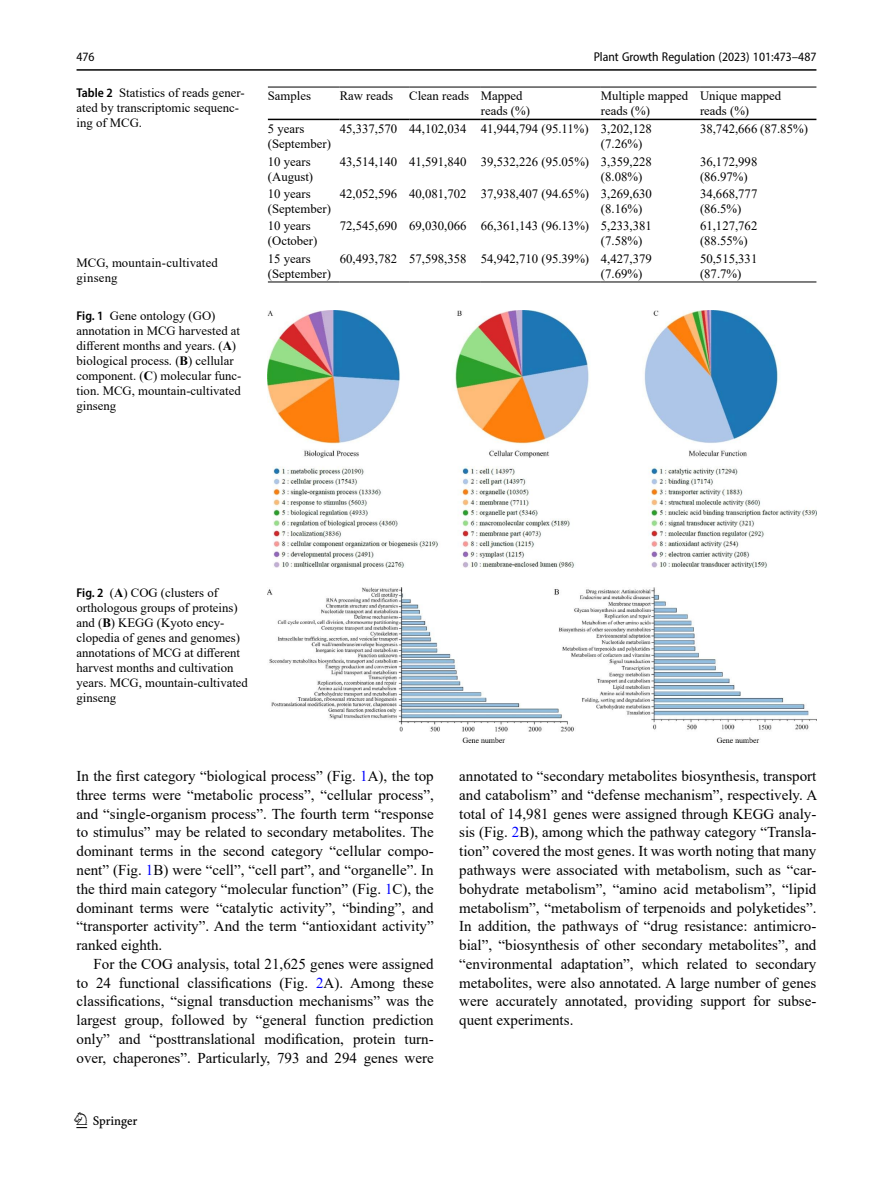
<style>
.page{position:relative;width:893px;height:1187px;background:#fff}
.page>*{position:absolute;margin:0;border:0;box-sizing:border-box;transform-origin:0 0}
.t1{font:22.5px "Springnew";color:#000}
.Body_Text_Indent{font:15px/18.8px "Times New Roman";color:#000;text-align:justify}
.Figure_Caption_Side{font:12.75px/15px "Times New Roman";color:#000}
.Table_Body_Tab2_Deci{font:12.75px "Times New Roman";color:#000}
.Table_Body{font:12.75px "Times New Roman";color:#000}
.Table_Head{font:12.75px "Times New Roman";color:#000}
.Table_Caption_Side{font:12.75px/15px "Times New Roman";color:#000}
.t2{font:semi-condensed 12.75px "Myriad Pro";color:#000}
.Table_Footnote_Side{font:12.75px/15px "Times New Roman";letter-spacing:.01em;color:#000}
.s1{font-family:"Myriad Pro";font-weight:600;font-stretch:semi-condensed}
.s2{font-weight:700}
.s3{color:#00f}
</style>
<div class="page">
<hr style="left:77px;top:69px;width:739px;height:2px;background:#000">
<img style="left:268px;top:587px;width:548px;height:155px">
<img style="left:268px;top:311px;width:548px;height:256px">
<hr style="left:268px;top:119px;width:72px;height:1px;background:#000">
<hr style="left:340px;top:87px;width:69px;height:1px;background:#000">
<hr style="left:340px;top:119px;width:69px;height:1px;background:#000">
<hr style="left:409px;top:87px;width:72px;height:1px;background:#000">
<hr style="left:409px;top:119px;width:72px;height:1px;background:#000">
<hr style="left:481px;top:87px;width:120px;height:1px;background:#000">
<hr style="left:481px;top:119px;width:120px;height:1px;background:#000">
<hr style="left:601px;top:87px;width:99px;height:1px;background:#000">
<hr style="left:601px;top:119px;width:99px;height:1px;background:#000">
<hr style="left:700px;top:87px;width:116px;height:1px;background:#000">
<hr style="left:700px;top:119px;width:116px;height:1px;background:#000">
<hr style="left:340px;top:281px;width:69px;height:1px;background:#000">
<hr style="left:409px;top:281px;width:72px;height:1px;background:#000">
<hr style="left:481px;top:281px;width:120px;height:1px;background:#000">
<hr style="left:601px;top:281px;width:99px;height:1px;background:#000">
<hr style="left:700px;top:281px;width:116px;height:1px;background:#000">
<hr style="left:268px;top:281px;width:72px;height:1px;background:#000">
<hr style="left:268px;top:87px;width:72px;height:1px;background:#000">
<p class="t2" style="left:77px;top:49px;width:20px">476</p>
<p class="t2" style="left:594px;top:49px;width:224px">Plant Growth Regulation (2023) 101:473–487</p>
<p class="Table_Caption_Side" style="left:77px;top:84px;width:170px"><span class="s1">Table 2</span> Statistics of reads gener&shy;ated by transcriptomic sequenc&shy;ing of MCG.</p>
<p class="Table_Head" style="left:268px;top:87px;width:45px">Samples</p>
<p class="Table_Head" style="left:340px;top:87px;width:55px">Raw reads</p>
<p class="Table_Head" style="left:409px;top:87px;width:61px">Clean reads</p>
<p class="Table_Head" style="left:481px;top:87px;width:43px">Mapped</p>
<p class="Table_Head" style="left:481px;top:102px;width:51px">reads (%)</p>
<p class="Table_Head" style="left:601px;top:87px;width:89px">Multiple mapped</p>
<p class="Table_Head" style="left:601px;top:102px;width:51px">reads (%)</p>
<p class="Table_Head" style="left:700px;top:87px;width:83px">Unique mapped</p>
<p class="Table_Head" style="left:700px;top:102px;width:51px">reads (%)</p>
<p class="Table_Body" style="left:268px;top:120px;width:38px">5 years</p>
<p class="Table_Body" style="left:268px;top:135px;width:65px">(September)</p>
<p class="Table_Body_Tab2_Deci" style="left:340px;top:120px;width:59px">45,337,570</p>
<p class="Table_Body_Tab2_Deci" style="left:409px;top:120px;width:59px">44,102,034</p>
<p class="Table_Body_Tab2_Deci" style="left:481px;top:120px;width:109px">41,944,794 (95.11%)</p>
<p class="Table_Body_Tab2_Deci" style="left:601px;top:120px;width:52px">3,202,128</p>
<p class="Table_Body_Tab2_Deci" style="left:601px;top:135px;width:43px">(7.26%)</p>
<p class="Table_Body" style="left:700px;top:120px;width:109px">38,742,666 (87.85%)</p>
<p class="Table_Body" style="left:268px;top:152px;width:44px">10 years</p>
<p class="Table_Body" style="left:268px;top:167px;width:47px">(August)</p>
<p class="Table_Body_Tab2_Deci" style="left:340px;top:152px;width:59px">43,514,140</p>
<p class="Table_Body_Tab2_Deci" style="left:409px;top:152px;width:59px">41,591,840</p>
<p class="Table_Body_Tab2_Deci" style="left:481px;top:152px;width:110px">39,532,226 (95.05%)</p>
<p class="Table_Body_Tab2_Deci" style="left:601px;top:152px;width:52px">3,359,228</p>
<p class="Table_Body_Tab2_Deci" style="left:601px;top:167px;width:43px">(8.08%)</p>
<p class="Table_Body" style="left:700px;top:152px;width:59px">36,172,998</p>
<p class="Table_Body" style="left:700px;top:167px;width:49px">(86.97%)</p>
<p class="Table_Body" style="left:268px;top:185px;width:44px">10 years</p>
<p class="Table_Body" style="left:268px;top:200px;width:65px">(September)</p>
<p class="Table_Body_Tab2_Deci" style="left:340px;top:185px;width:59px">42,052,596</p>
<p class="Table_Body_Tab2_Deci" style="left:409px;top:185px;width:59px">40,081,702</p>
<p class="Table_Body_Tab2_Deci" style="left:481px;top:185px;width:110px">37,938,407 (94.65%)</p>
<p class="Table_Body_Tab2_Deci" style="left:601px;top:185px;width:52px">3,269,630</p>
<p class="Table_Body_Tab2_Deci" style="left:601px;top:200px;width:43px">(8.16%)</p>
<p class="Table_Body" style="left:700px;top:185px;width:59px">34,668,777</p>
<p class="Table_Body" style="left:700px;top:200px;width:43px">(86.5%)</p>
<p class="Table_Body" style="left:268px;top:217px;width:44px">10 years</p>
<p class="Table_Body" style="left:268px;top:232px;width:51px">(October)</p>
<p class="Table_Body_Tab2_Deci" style="left:340px;top:217px;width:59px">72,545,690</p>
<p class="Table_Body_Tab2_Deci" style="left:409px;top:217px;width:59px">69,030,066</p>
<p class="Table_Body_Tab2_Deci" style="left:481px;top:217px;width:110px">66,361,143 (96.13%)</p>
<p class="Table_Body_Tab2_Deci" style="left:601px;top:217px;width:52px">5,233,381</p>
<p class="Table_Body_Tab2_Deci" style="left:601px;top:232px;width:43px">(7.58%)</p>
<p class="Table_Body" style="left:700px;top:217px;width:59px">61,127,762</p>
<p class="Table_Body" style="left:700px;top:232px;width:49px">(88.55%)</p>
<p class="Table_Footnote_Side" style="left:77px;top:255px;width:143px">MCG, mountain-cultivated ginseng</p>
<p class="Table_Body" style="left:268px;top:249px;width:44px">15 years</p>
<p class="Table_Body" style="left:268px;top:264px;width:65px">(September)</p>
<p class="Table_Body_Tab2_Deci" style="left:340px;top:249px;width:59px">60,493,782</p>
<p class="Table_Body_Tab2_Deci" style="left:409px;top:249px;width:59px">57,598,358</p>
<p class="Table_Body_Tab2_Deci" style="left:481px;top:249px;width:110px">54,942,710 (95.39%)</p>
<p class="Table_Body_Tab2_Deci" style="left:601px;top:249px;width:52px">4,427,379</p>
<p class="Table_Body_Tab2_Deci" style="left:601px;top:264px;width:43px">(7.69%)</p>
<p class="Table_Body" style="left:700px;top:249px;width:59px">50,515,331</p>
<p class="Table_Body" style="left:700px;top:264px;width:43px">(87.7%)</p>
<p class="Figure_Caption_Side" style="left:77px;top:308px;width:166px"><span class="s1">Fig. 1</span> Gene ontology (GO) annotation in MCG harvested at different months and years. (<span class="s2">A</span>) biological process. (<span class="s2">B</span>) cellular component. (<span class="s2">C</span>) molecular func&shy;tion. MCG, mountain-cultivated ginseng</p>
<p class="Figure_Caption_Side" style="left:77px;top:584px;width:173px"><span class="s1">Fig. 2</span> (<span class="s2">A</span>) COG (clusters of orthologous groups of proteins) and (<span class="s2">B</span>) KEGG (Kyoto ency&shy;clopedia of genes and genomes) annotations of MCG at different harvest months and cultivation years. MCG, mountain-cultivated ginseng</p>
<p class="Body_Text_Indent" style="left:77px;top:766px;width:359px">In the first category “biological process” (Fig. <span class="s3">1</span>A), the top three terms were “metabolic process”, “cellular process”, and “single-organism process”. The fourth term “response to stimulus” may be related to secondary metabolites. The dominant terms in the second category “cellular compo&shy;nent” (Fig. <span class="s3">1</span>B) were “cell”, “cell part”, and “organelle”. In the third main category “molecular function” (Fig. <span class="s3">1</span>C), the dominant terms were “catalytic activity”, “binding”, and “transporter activity”. And the term “antioxidant activity” ranked eighth.</p>
<p class="Body_Text_Indent" style="left:77px;top:953px;width:359px;text-indent:17px">For the COG analysis, total 21,625 genes were assigned to 24 functional classifications (Fig. <span class="s3">2</span>A). Among these classifications, “signal transduction mechanisms” was the largest group, followed by “general function prediction only” and “posttranslational modification, protein turn&shy;over, chaperones”. Particularly, 793 and 294 genes were</p>
<h1 class="t1" style="left:77px;top:1107px;width:63px">1 3</h1>
<p class="Body_Text_Indent" style="left:459px;top:766px;width:359px">annotated to “secondary metabolites biosynthesis, transport and catabolism” and “defense mechanism”, respectively. A total of 14,981 genes were assigned through KEGG analy&shy;sis (Fig. <span class="s3">2</span>B), among which the pathway category “Transla&shy;tion” covered the most genes. It was worth noting that many pathways were associated with metabolism, such as “car&shy;bohydrate metabolism”, “amino acid metabolism”, “lipid metabolism”, “metabolism of terpenoids and polyketides”.<br>In addition, the pathways of “drug resistance: antimicro&shy;bial”, “biosynthesis of other secondary metabolites”, and “environmental adaptation”, which related to secondary metabolites, were also annotated. A large number of genes were accurately annotated, providing support for subse&shy;quent experiments.</p>
</div>
